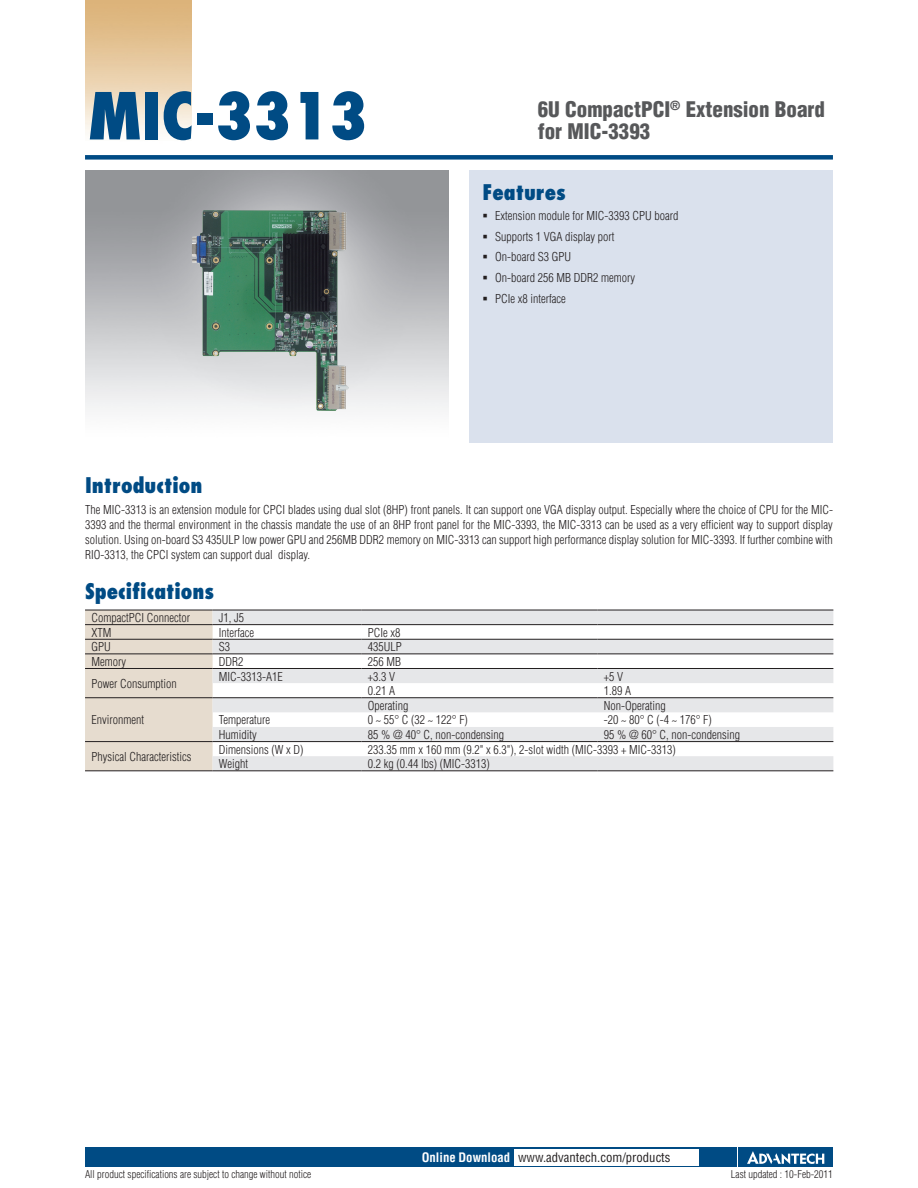
<style>
.page{position:relative;width:918px;height:1188px;background:#fff}
.page>*{position:absolute;margin:0;border:0;box-sizing:border-box;transform-origin:0 0}
.t1{font:800 condensed 63px "Futura";color:#004b84}
.t2{font:900 condensed 21px/22.5px "Helvetica";color:#57585a}
.t3{font:800 condensed 21px "Futura";color:#004b84}
.t4{font:condensed 12.75px "Helvetica";color:#231f20}
.t5{font:300 condensed 12px/20.7px "Helvetica";color:#231f20}
.t6{font:300 condensed 10.5px "Helvetica";color:#231f20}
.s1{font-weight:700;color:#fff}
</style>
<div class="page">
<div style="left:85px;top:155px;width:748px;height:5px;background:#004b84"></div>
<div style="left:85px;top:1147px;width:651px;height:20px;background:#004b84"></div>
<div style="left:738px;top:1147px;width:95px;height:20px;background:#004b84"></div>
<svg style="left:747px;top:1151px;width:77px;height:13px"></svg>
<div style="left:514px;top:1149px;width:184px;height:16px;background:#fff"></div>
<div style="left:470px;top:170px;width:363px;height:272px;background:#dae1ed"></div>
<div style="left:85px;top:611px;width:128px;height:159px;background:#e6dccf"></div>
<svg style="left:213px;top:611px;width:620px;height:159px;fill:#e6e7e9"></svg>
<hr style="left:85px;top:770px;width:128px;height:1px;background:#231f20">
<hr style="left:213px;top:770px;width:148px;height:1px;background:#231f20">
<hr style="left:361px;top:770px;width:236px;height:1px;background:#231f20">
<hr style="left:597px;top:770px;width:236px;height:1px;background:#231f20">
<hr style="left:85px;top:610px;width:128px;height:1px;background:#231f20">
<hr style="left:213px;top:610px;width:148px;height:1px;background:#231f20">
<hr style="left:361px;top:610px;width:236px;height:1px;background:#231f20">
<hr style="left:597px;top:610px;width:236px;height:1px;background:#231f20">
<hr style="left:85px;top:624px;width:128px;height:1px;background:#231f20">
<hr style="left:213px;top:624px;width:148px;height:1px;background:#231f20">
<hr style="left:361px;top:624px;width:236px;height:1px;background:#231f20">
<hr style="left:597px;top:624px;width:236px;height:1px;background:#231f20">
<hr style="left:85px;top:639px;width:128px;height:1px;background:#231f20">
<hr style="left:213px;top:639px;width:148px;height:1px;background:#231f20">
<hr style="left:361px;top:639px;width:236px;height:1px;background:#231f20">
<hr style="left:597px;top:639px;width:236px;height:1px;background:#231f20">
<hr style="left:85px;top:654px;width:128px;height:1px;background:#231f20">
<hr style="left:213px;top:654px;width:148px;height:1px;background:#231f20">
<hr style="left:361px;top:654px;width:236px;height:1px;background:#231f20">
<hr style="left:597px;top:654px;width:236px;height:1px;background:#231f20">
<hr style="left:85px;top:668px;width:128px;height:1px;background:#231f20">
<hr style="left:213px;top:668px;width:148px;height:1px;background:#231f20">
<hr style="left:361px;top:668px;width:236px;height:1px;background:#231f20">
<hr style="left:597px;top:668px;width:236px;height:1px;background:#231f20">
<hr style="left:85px;top:697px;width:128px;height:1px;background:#231f20">
<hr style="left:85px;top:741px;width:128px;height:1px;background:#231f20">
<hr style="left:213px;top:697px;width:148px;height:1px;background:#231f20">
<hr style="left:361px;top:697px;width:236px;height:1px;background:#231f20">
<hr style="left:597px;top:697px;width:236px;height:1px;background:#231f20">
<hr style="left:213px;top:741px;width:148px;height:1px;background:#231f20">
<hr style="left:361px;top:741px;width:236px;height:1px;background:#231f20">
<hr style="left:597px;top:741px;width:236px;height:1px;background:#231f20">
<img style="left:192px;top:210px;width:157px;height:201px">
<h1 class="t1" style="left:89px;top:76px;width:280px">MIC-3313</h1>
<h2 class="t2" style="left:538px;top:98px;width:289px">6U CompactPCI<sup>®</sup> Extension Board for MIC-3393</h2>
<h2 class="t3" style="left:482px;top:178px;width:85px">Features</h2>
<p class="t5" style="left:495px;top:205px;width:185px">Extension module for MIC-3393 CPU board<br>Supports 1 VGA display port<br>On-board S3 GPU<br>On-board 256 MB DDR2 memory<br>PCIe x8 interface</p>
<h2 class="t3" style="left:85px;top:472px;width:119px">Introduction</h2>
<p class="t5" style="left:85px;top:503px;width:749px;line-height:15px;text-align:justify">The MIC-3313 is an extension module for CPCI blades using dual slot (8HP) front panels. It can support one VGA display output. Especially where the choice of CPU for the MIC-3393 and the thermal environment in the chassis mandate the use of an 8HP front panel for the MIC-3393, the MIC-3313 can be used as a very efficient way to support display solution. Using on-board S3 435ULP low power GPU and 256MB DDR2 memory on MIC-3313 can support high performance display solution for MIC-3393. If further combine with RIO-3313, the CPCI system can support dual display.</p>
<h2 class="t3" style="left:85px;top:578px;width:131px">Specifications</h2>
<p class="t5" style="left:91px;top:607px;width:100px">CompactPCI Connector</p>
<p class="t5" style="left:219px;top:607px;width:27px">J1, J5</p>
<p class="t5" style="left:91px;top:622px;width:21px">XTM</p>
<p class="t5" style="left:219px;top:622px;width:37px">Interface</p>
<p class="t5" style="left:368px;top:622px;width:34px">PCIe x8</p>
<p class="t5" style="left:91px;top:637px;width:21px">GPU</p>
<p class="t5" style="left:219px;top:637px;width:13px">S3</p>
<p class="t5" style="left:368px;top:637px;width:35px">435ULP</p>
<p class="t5" style="left:91px;top:651px;width:36px">Memory</p>
<p class="t5" style="left:219px;top:651px;width:26px">DDR2</p>
<p class="t5" style="left:368px;top:651px;width:35px">256 MB</p>
<p class="t5" style="left:91px;top:673px;width:87px">Power Consumption</p>
<p class="t5" style="left:219px;top:666px;width:65px">MIC-3313-A1E</p>
<p class="t5" style="left:368px;top:666px;width:29px">+3.3 V</p>
<p class="t5" style="left:604px;top:666px;width:21px">+5 V</p>
<p class="t5" style="left:368px;top:680px;width:29px">0.21 A</p>
<p class="t5" style="left:604px;top:680px;width:29px">1.89 A</p>
<p class="t5" style="left:91px;top:710px;width:54px">Environment</p>
<p class="t5" style="left:91px;top:746px;width:101px">Physical Characteristics</p>
<p class="t5" style="left:368px;top:695px;width:42px">Operating</p>
<p class="t5" style="left:604px;top:695px;width:63px">Non-Operating</p>
<p class="t5" style="left:219px;top:710px;width:53px">Temperature</p>
<p class="t5" style="left:368px;top:710px;width:102px">0 ~ 55° C (32 ~ 122° F)</p>
<p class="t5" style="left:604px;top:710px;width:110px">-20 ~ 80° C (-4 ~ 176° F)</p>
<p class="t5" style="left:219px;top:724px;width:39px">Humidity</p>
<p class="t5" style="left:368px;top:724px;width:138px">85 % @ 40° C, non-condensing</p>
<p class="t5" style="left:604px;top:724px;width:138px">95 % @ 60° C, non-condensing</p>
<p class="t5" style="left:219px;top:739px;width:86px">Dimensions (W x D)</p>
<p class="t5" style="left:368px;top:739px;width:309px">233.35 mm x 160 mm (9.2" x 6.3"), 2-slot width (MIC-3393 + MIC-3313)</p>
<p class="t5" style="left:219px;top:753px;width:31px">Weight</p>
<p class="t5" style="left:368px;top:753px;width:123px">0.2 kg (0.44 lbs) (MIC-3313)</p>
<p class="t4" style="left:422px;top:1150px;width:250px"><span class="s1">Online Download</span> www.advantech.com/products</p>
<p class="t6" style="left:85px;top:1168px;width:228px">All product specifications are subject to change without notice</p>
<p class="t6" style="left:731px;top:1168px;width:104px">Last updated : 10-Feb-2011</p>
</div>
